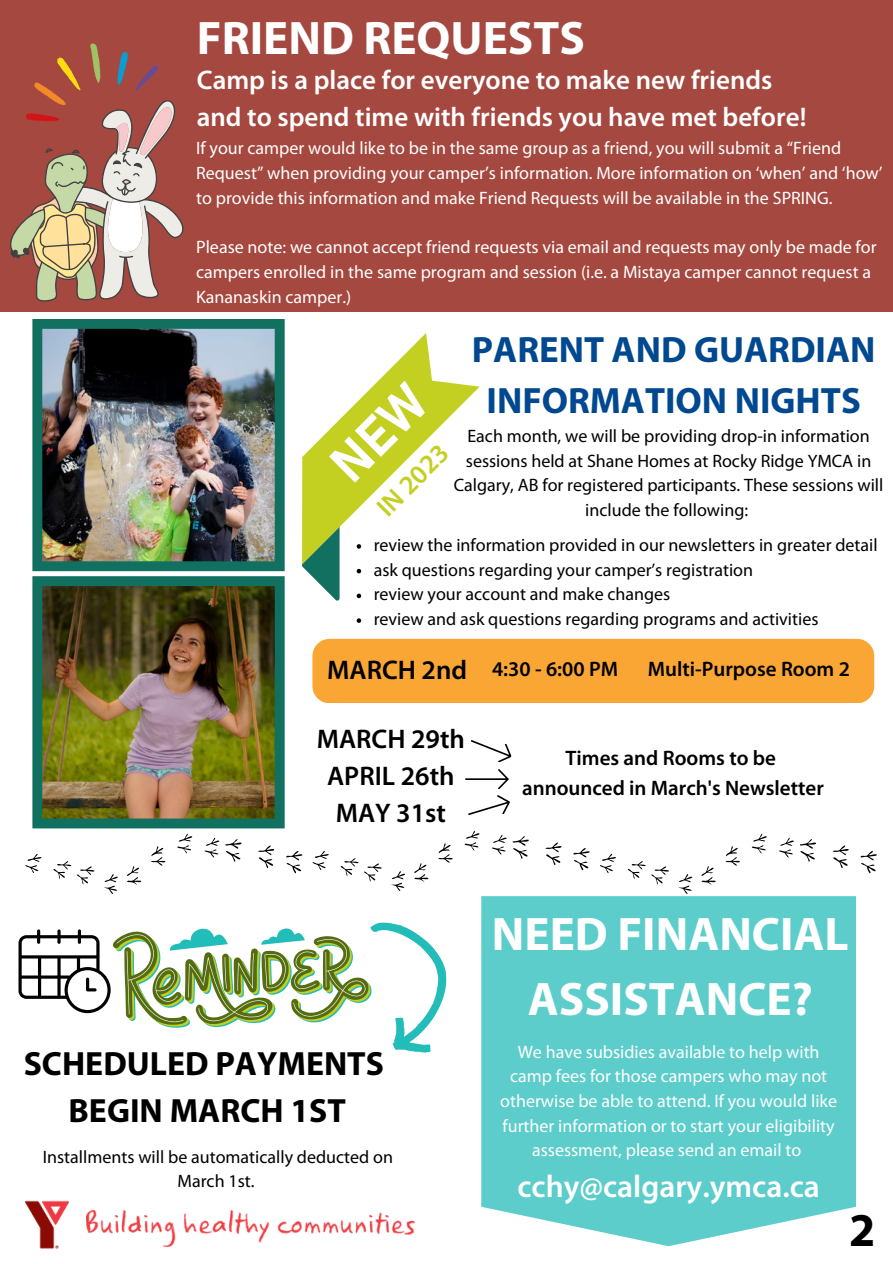
<style>
.page{position:relative;width:893px;height:1264px;background:#fff}
.page>*{position:absolute;margin:0;border:0;box-sizing:border-box;transform-origin:0 0}
.t1{font:700 47.25px/65.2px "Myriad Pro";color:#fff;text-align:center}
.t2{font:700 47.25px "Myriad Pro";color:#000}
.t3{font:700 36.75px/50.6px "Myriad Pro";color:#004890;text-align:center}
.t4{font:700 33.75px/47.2px "Myriad Pro";color:#000;text-align:center}
.t5{font:600 31.5px "Myriad Pro";color:#fff}
.t6{font:600 27px/37px "Myriad Pro";color:#fff}
.t7{font:600 27px/37.3px "Myriad Pro";color:#000;text-align:center}
.t8{font:600 27px "Myriad Pro";color:#c3d021}
.t9{font:600 21px/29.2px "Myriad Pro";color:#000;text-align:center}
.t10{font:18px/24.8px "Myriad Pro";color:#fff}
.t11{font:18px/24.8px "Myriad Pro";color:#000;text-align:center}
.s1{font-size:27px}
</style>
<div class="page">
<svg style="left:19px;top:922px;width:428px;height:131px"></svg>
<img style="left:86px;top:1210px;width:329px;height:36px">
<img style="left:25px;top:1200px;width:44px;height:49px">
<div style="left:481px;top:896px;width:374px;height:350px;background:#5ccdcb"></div>
<div style="left:0;top:0;width:892px;height:312px;background:#a5483f"></div>
<svg style="left:10px;top:43px;width:174px;height:259px"></svg>
<svg style="left:25px;top:853px;width:17px;height:20px"></svg>
<svg style="left:53px;top:861px;width:65px;height:33px"></svg>
<svg style="left:127px;top:866px;width:15px;height:19px"></svg>
<svg style="left:151px;top:846px;width:15px;height:20px"></svg>
<svg style="left:177px;top:833px;width:16px;height:21px"></svg>
<svg style="left:204px;top:837px;width:38px;height:25px"></svg>
<svg style="left:286px;top:850px;width:17px;height:24px"></svg>
<svg style="left:258px;top:845px;width:17px;height:23px"></svg>
<svg style="left:312px;top:850px;width:17px;height:20px"></svg>
<svg style="left:340px;top:858px;width:65px;height:33px"></svg>
<svg style="left:414px;top:863px;width:15px;height:19px"></svg>
<svg style="left:438px;top:843px;width:15px;height:20px"></svg>
<svg style="left:573px;top:848px;width:17px;height:23px"></svg>
<svg style="left:545px;top:842px;width:17px;height:23px"></svg>
<svg style="left:600px;top:853px;width:16px;height:20px"></svg>
<svg style="left:628px;top:861px;width:65px;height:33px"></svg>
<svg style="left:701px;top:866px;width:15px;height:19px"></svg>
<svg style="left:725px;top:846px;width:15px;height:20px"></svg>
<svg style="left:751px;top:833px;width:16px;height:21px"></svg>
<svg style="left:779px;top:837px;width:37px;height:25px"></svg>
<svg style="left:860px;top:850px;width:17px;height:24px"></svg>
<svg style="left:832px;top:845px;width:17px;height:23px"></svg>
<img style="left:32px;top:576px;width:252px;height:252px">
<img style="left:32px;top:319px;width:252px;height:252px">
<svg style="left:464px;top:740px;width:65px;height:119px"></svg>
<div style="left:312px;top:639px;width:562px;height:64px;background:#faa634"></div>
<svg style="left:302px;top:333px;width:177px;height:267px"></svg>
<svg style="left:356px;top:618px;width:5px;height:5px"></svg>
<h1 class="t1" style="left:197px;top:10px;width:389px">FRIEND REQUESTS</h1>
<h3 class="t6" style="left:197px;top:64px;width:611px">Camp is a place for everyone to make new friends and to spend time with friends you have met before!</h3>
<p class="t10" style="left:196px;top:137px;width:687px">If your camper would like to be in the same group as a friend, you will submit a “Friend<br>Request” when providing your camper’s information. More information on ‘when’ and ‘how’ to provide this information and make Friend Requests will be available in the SPRING.</p>
<p class="t10" style="left:196px;top:236px;width:682px">Please note: we cannot accept friend requests via email and requests may only be made for campers enrolled in the same program and session (i.e. a Mistaya camper cannot request a<br>Kananaskin camper.)</p>
<h2 class="t3" style="left:472px;top:327px;width:405px">PARENT AND GUARDIAN<br>INFORMATION NIGHTS</h2>
<h3 class="t8" style="left:373px;top:503px;width:90px;rotate:-45deg">IN 2023</h3>
<p class="t11" style="left:454px;top:425px;width:431px">Each month, we will be providing drop-in information sessions held at Shane Homes at Rocky Ridge YMCA in Calgary, AB for registered participants. These sessions will include the following:</p>
<p class="t11" style="left:374px;top:534px;width:505px;text-align:left">review the information provided in our newsletters in greater detail ask questions regarding your camper’s registration<br>review your account and make changes<br>review and ask questions regarding programs and activities</p>
<p class="t9" style="left:327px;top:655px;width:292px"><span class="s1">MARCH 2nd</span> 4:30 - 6:00 PM</p>
<p class="t9" style="left:647px;top:655px;width:204px">Multi-Purpose Room 2</p>
<h3 class="t7" style="left:316px;top:722px;width:150px">MARCH 29th<br>APRIL 26th<br>MAY 31st</h3>
<p class="t9" style="left:522px;top:745px;width:303px">Times and Rooms to be announced in March's Newsletter</p>
<h3 class="t4" style="left:24px;top:1042px;width:362px">SCHEDULED PAYMENTS<br>BEGIN MARCH 1ST</h3>
<p class="t11" style="left:43px;top:1145px;width:351px">Installments will be automatically deducted on<br>March 1st.</p>
<h1 class="t1" style="left:492px;top:905px;width:358px">NEED FINANCIAL<br>ASSISTANCE?</h1>
<p class="t10" style="left:500px;top:1040px;width:338px;text-align:center">We have subsidies available to help with camp fees for those campers who may not otherwise be able to attend. If you would like further information or to start your eligibility assessment, please send an email to</p>
<h3 class="t5" style="left:517px;top:1172px;width:304px">cchy@calgary.ymca.ca</h3>
<h1 class="t2" style="left:849px;top:1210px;width:28px">2</h1>
</div>
